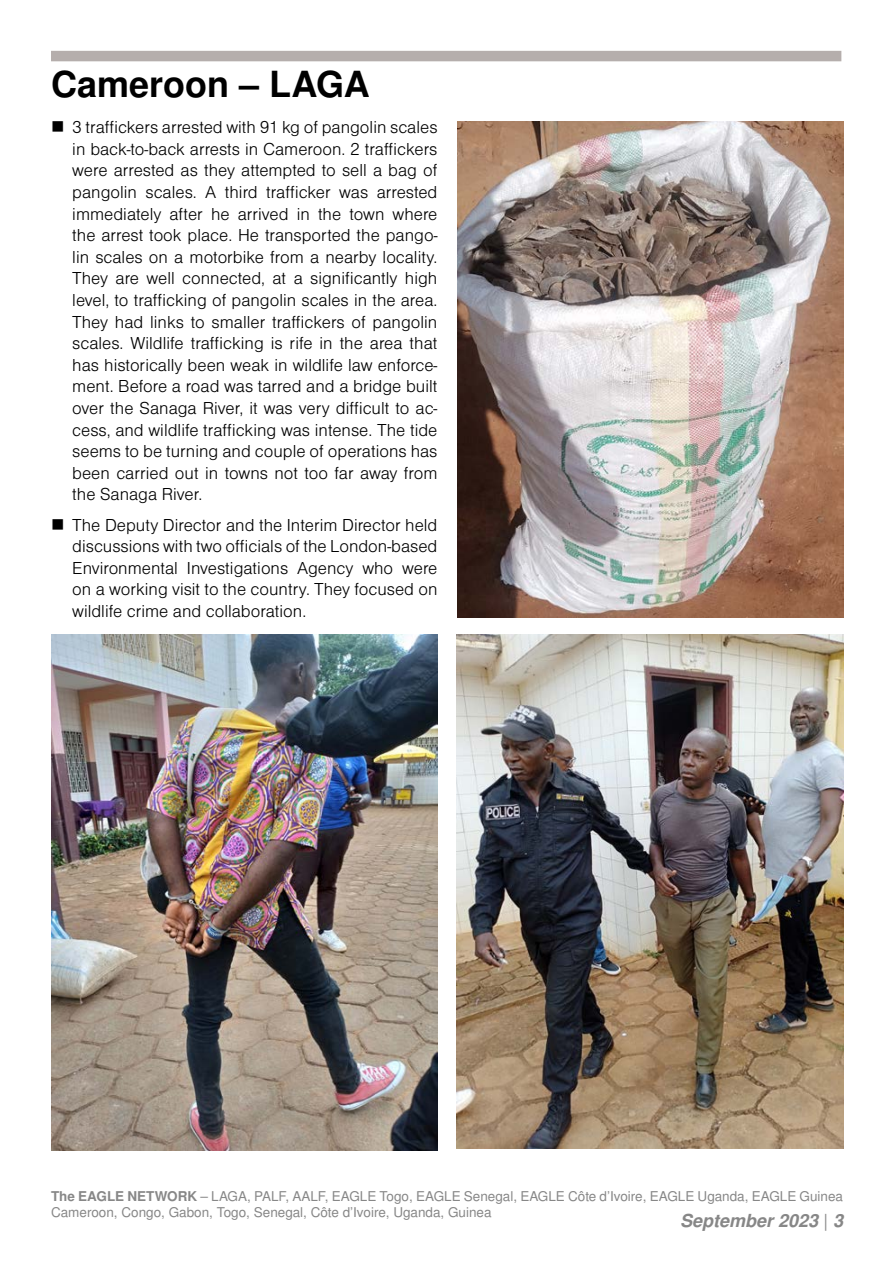
<style>
.page{position:relative;width:893px;height:1263px;background:#fff}
.page>*{position:absolute;margin:0;border:0;box-sizing:border-box;transform-origin:0 0}
.t1{font:700 36px "Nimbus Sans LOT";color:#000}
.t2{font:18px/21.6px "Nimbus Sans DOT Ligh";color:#000;text-align:justify}
.t3{font:italic 700 18px "Nimbus Sans LOT";color:#878787}
.t4{font:13.5px/16.2px "Nimbus Sans LOT";color:#878787}
.s1{font-weight:700}
.s2{font-weight:400;font-style:normal}
</style>
<div class="page">
<div style="left:51px;top:51px;width:790px;height:10px;background:#b5aeac"></div>
<img style="left:457px;top:121px;width:386px;height:496px">
<img style="left:457px;top:635px;width:386px;height:513px">
<img style="left:51px;top:635px;width:386px;height:515px">
<h1 class="t1" style="left:51px;top:63px;width:320px">Cameroon – LAGA</h1>
<p class="t2" style="left:72px;top:117px;width:367px">3 traffickers arrested with 91 kg of pangolin scales in back-to-back arrests in Cameroon. 2 traffickers were arrested as they attempted to sell a bag of pangolin scales. A third trafficker was arrested immediately after he arrived in the town where the arrest took place. He transported the pango&shy;lin scales on a motorbike from a nearby locality.<br>They are well connected, at a significantly high level, to trafficking of pangolin scales in the area.<br>They had links to smaller traffickers of pangolin scales. Wildlife trafficking is rife in the area that has historically been weak in wildlife law enforce&shy;ment. Before a road was tarred and a bridge built over the Sanaga River, it was very difficult to ac&shy;cess, and wildlife trafficking was intense. The tide seems to be turning and couple of operations has been carried out in towns not too far away from the Sanaga River.</p>
<p class="t2" style="left:72px;top:514px;width:367px">The Deputy Director and the Interim Director held discussions with two officials of the London-based Environmental Investigations Agency who were on a working visit to the country. They focused on wildlife crime and collaboration.</p>
<p class="t4" style="left:51px;top:1189px;width:794px"><span class="s1">The EAGLE NETWORK</span> – LAGA, PALF, AALF, EAGLE Togo, EAGLE Senegal, EAGLE Côte d’Ivoire, EAGLE Uganda, EAGLE Guinea<br>Cameroon, Congo, Gabon, Togo, Senegal, Côte d’Ivoire, Uganda, Guinea</p>
<p class="t3" style="left:680px;top:1210px;width:164px">September 2023 <span class="s2">|</span> 3</p>
</div>
